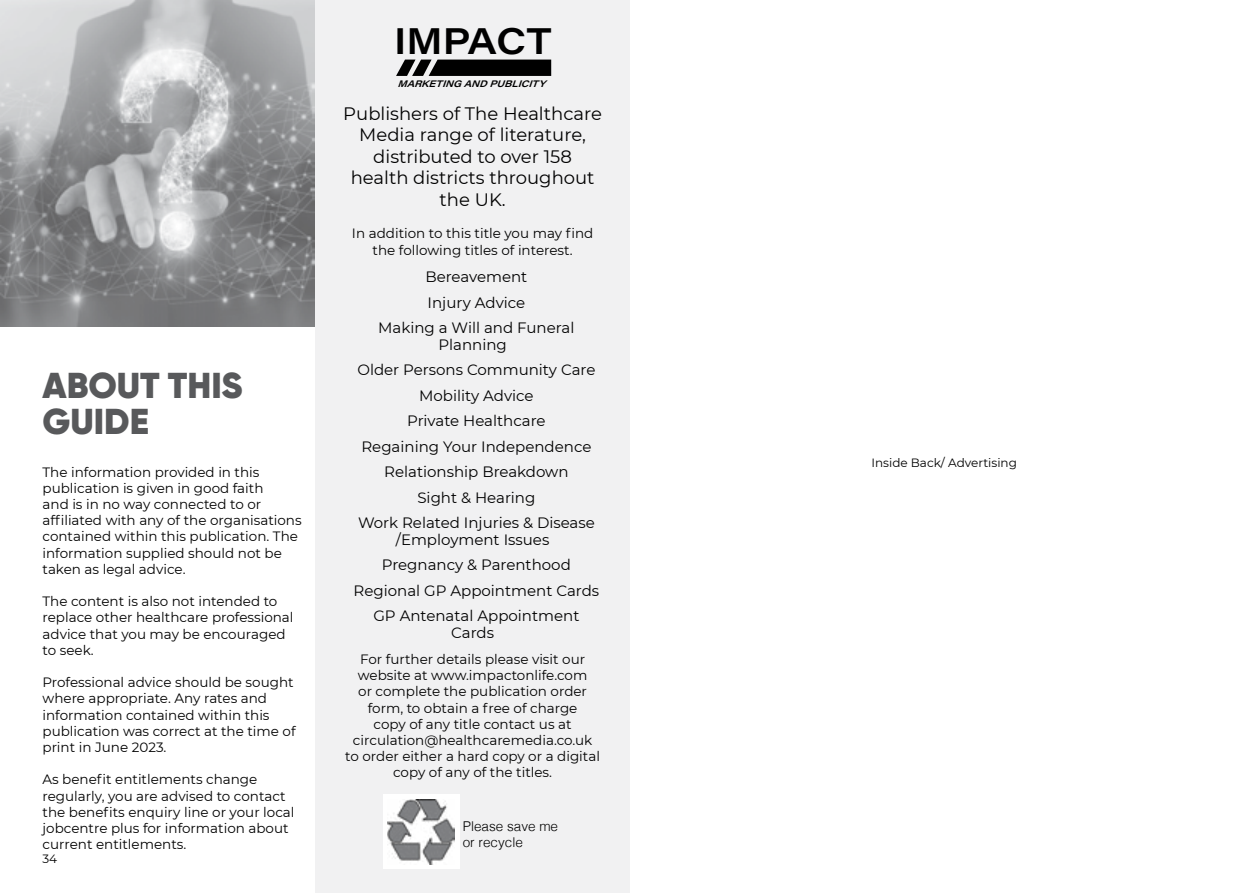
<style>
.page{position:relative;width:1259px;height:893px;background:#fff}
.page>*{position:absolute;margin:0;border:0;box-sizing:border-box;transform-origin:0 0}
.t1{font:600 36.45px "Acumin Pro Wide";letter-spacing:.005em;color:#000}
.t2{font:900 36px/36px "Gilroy";color:#58595b}
.t3{font:18px/21.6px "Montserrat";color:#000;text-align:center}
.t4{font:15px/25.5px "Montserrat";color:#000;text-align:center}
.t5{font:13.5px/16.2px "Montserrat";color:#000}
.t6{font:300 13.5px/16.2px "Helvetica";color:#000}
.t7{font:12px "Montserrat";color:#000}
.t8{font:italic 600 9.3px "Acumin Pro Wide";color:#000}
</style>
<div class="page">
<img style="left:0;top:0;width:315px;height:326px">
<div style="left:315px;top:0;width:315px;height:893px;background:#f1f1f2"></div>
<div style="left:383px;top:794px;width:76px;height:75px;background:#fff"></div>
<svg style="left:396px;top:60px;width:155px;height:16px;background:#181818"></svg>
<img style="left:387px;top:800px;width:68px;height:65px">
<p class="t2" style="left:43px;top:367px;width:202px">ABOUT THIS<br>GUIDE</p>
<p class="t5" style="left:43px;top:463px;width:222px">The information provided in this publication is given in good faith and is in no way connected to or</p>
<p class="t5" style="left:43px;top:512px;width:261px">affiliated with any of the organisations</p>
<p class="t5" style="left:43px;top:528px;width:257px">contained within this publication. The information supplied should not be taken as legal advice.</p>
<p class="t5" style="left:43px;top:593px;width:252px">The content is also not intended to replace other healthcare professional advice that you may be encouraged to seek.</p>
<p class="t5" style="left:43px;top:674px;width:255px">Professional advice should be sought where appropriate. Any rates and information contained within this publication was correct at the time of print in June 2023.</p>
<p class="t5" style="left:43px;top:771px;width:216px">As benefit entitlements change</p>
<p class="t5" style="left:43px;top:787px;width:245px">regularly, you are advised to contact</p>
<p class="t5" style="left:43px;top:803px;width:253px">the benefits enquiry line or your local</p>
<p class="t5" style="left:43px;top:820px;width:248px">jobcentre plus for information about current entitlements.</p>
<p class="t7" style="left:43px;top:851px;width:16px">34</p>
<p class="t1" style="left:394px;top:15px;width:159px">IMPACT</p>
<p class="t8" style="left:397px;top:77px;width:153px">MARKETINGANDPUBLICITY</p>
<p class="t3" style="left:343px;top:102px;width:260px">Publishers of The Healthcare<br>Media range of literature,</p>
<p class="t3" style="left:373px;top:145px;width:200px">distributed to over 158</p>
<p class="t3" style="left:351px;top:167px;width:245px">health districts throughout the UK.</p>
<p class="t5" style="left:352px;top:225px;width:243px">In addition to this title you may find</p>
<p class="t5" style="left:373px;top:241px;width:201px">the following titles of interest.</p>
<p class="t4" style="left:425px;top:264px;width:103px">Bereavement</p>
<p class="t4" style="left:427px;top:289px;width:99px">Injury Advice</p>
<p class="t4" style="left:378px;top:315px;width:198px">Making a Will and Funeral</p>
<p class="t4" style="left:357px;top:331px;width:239px">Planning<br>Older Persons Community Care<br>Mobility Advice<br>Private Healthcare<br>Regaining Your Independence<br>Relationship Breakdown<br>Sight &amp; Hearing<br>Work Related Injuries &amp; Disease</p>
<p class="t4" style="left:354px;top:526px;width:247px">/Employment Issues<br>Pregnancy &amp; Parenthood<br>Regional GP Appointment Cards<br>GP Antenatal Appointment</p>
<p class="t4" style="left:451px;top:619px;width:44px">Cards</p>
<p class="t5" style="left:345px;top:651px;width:256px;text-align:center">For further details please visit our website at www.impactonlife.com<br>or complete the publication order form, to obtain a free of charge<br>copy of any title contact us at circulation@healthcaremedia.co.uk to order either a hard copy or a digital copy of any of the titles.</p>
<p class="t6" style="left:463px;top:817px;width:97px">Please save me or recycle</p>
<p class="t7" style="left:871px;top:454px;width:147px">Inside Back/ Advertising</p>
</div>
